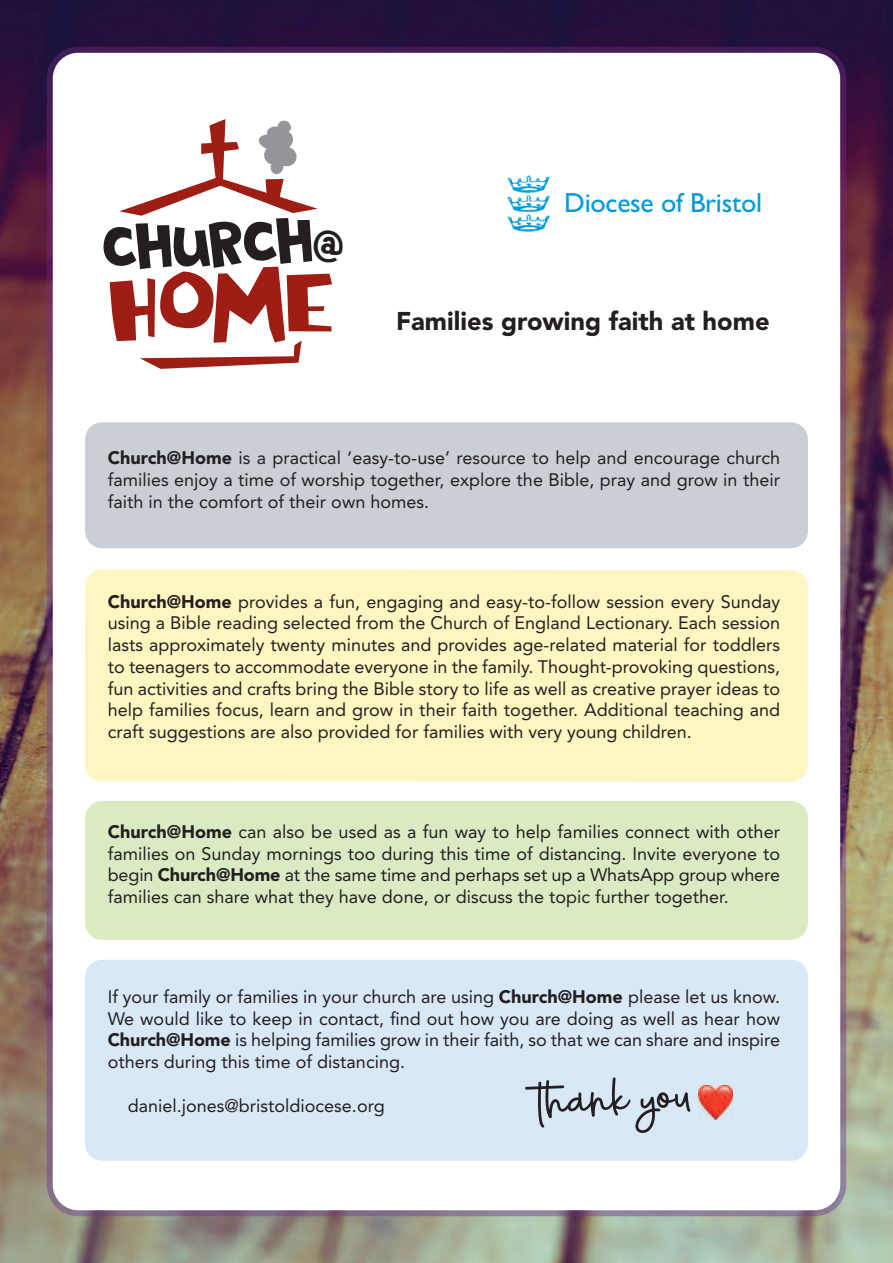
<style>
.page{position:relative;width:893px;height:1263px;background:#fff}
.page>*{position:absolute;margin:0;border:0;box-sizing:border-box;transform-origin:0 0}
.t1{font:84.15px "Bowreghul";color:#9e1d14;scale:1.25 1}
.t2{font:64.5px "DK Frozen Memory";color:#231f20}
.t3{font:54px "Everything";color:#231f20}
.t4{font:27.6px "Gill Sans";letter-spacing:-.01em;color:#009ada}
.t5{font:900 25.5px "Avenir";color:#231f20}
.t6{font:18px/21.8px "Avenir";color:#231f20;text-align:justify}
.s1{font-size:47.85px}
.s2{font-size:107.1px}
.s3{font-weight:900}
</style>
<div class="page">
<img style="left:0;top:0;width:893px;height:1263px">
<img style="left:47px;top:47px;width:799px;height:1169px">
<div style="left:53px;top:53px;width:787px;height:1157px;background:#fff;border-radius:26px"></div>
<svg style="left:140px;top:341px;width:162px;height:28px"></svg>
<svg style="left:119px;top:119px;width:199px;height:97px"></svg>
<img style="left:507px;top:175px;width:43px;height:57px">
<div style="left:85px;top:422px;width:723px;height:126px;background:#cacfd5;border-radius:17px"></div>
<div style="left:85px;top:569px;width:723px;height:213px;background:#fef6c1"></div>
<div style="left:85px;top:801px;width:723px;height:139px;background:#daebc4;border-radius:17px"></div>
<div style="left:85px;top:960px;width:723px;height:201px;background:#d8e8f6;border-radius:17px"></div>
<img style="left:698px;top:1086px;width:34px;height:33px">
<h2 class="t2" style="left:101px;top:211px;width:243px;rotate:-2deg">church<span class="s1">@</span></h2>
<h1 class="t1" style="left:109px;top:261px;width:182px;rotate:-2deg">H<span class="s2">O</span>ME</h1>
<h3 class="t4" style="left:564px;top:187px;width:199px">Diocese of Bristol</h3>
<h3 class="t5" style="left:396px;top:299px;width:375px">Families growing faith at home</h3>
<p class="t6" style="left:108px;top:447px;width:674px"><span class="s3">Church@Home</span> is a practical ‘easy-to-use’ resource to help and encourage church families enjoy a time of worship together, explore the Bible, pray and grow in their faith in the comfort of their own homes.</p>
<p class="t6" style="left:108px;top:590px;width:674px"><span class="s3">Church@Home</span> provides a fun, engaging and easy-to-follow session every Sunday using a Bible reading selected from the Church of England Lectionary. Each session lasts approximately twenty minutes and provides age-related material for toddlers to teenagers to accommodate everyone in the family. Thought-provoking questions, fun activities and crafts bring the Bible story to life as well as creative prayer ideas to help families focus, learn and grow in their faith together. Additional teaching and craft suggestions are also provided for families with very young children.</p>
<p class="t6" style="left:108px;top:820px;width:674px"><span class="s3">Church@Home</span> can also be used as a fun way to help families connect with other families on Sunday mornings too during this time of distancing. Invite everyone to begin <span class="s3">Church@Home</span> at the same time and perhaps set up a WhatsApp group where families can share what they have done, or discuss the topic further together.</p>
<p class="t6" style="left:108px;top:985px;width:674px">If your family or families in your church are using <span class="s3">Church@Home</span> please let us know.<br>We would like to keep in contact, find out how you are doing as well as hear how <span class="s3">Church@Home</span> is helping families grow in their faith, so that we can share and inspire others during this time of distancing.</p>
<p class="t6" style="left:128px;top:1094px;width:258px">daniel.jones@bristoldiocese.org</p>
<h3 class="t3" style="left:537px;top:1070px;width:156px;rotate:-2deg">thank you</h3>
</div>
